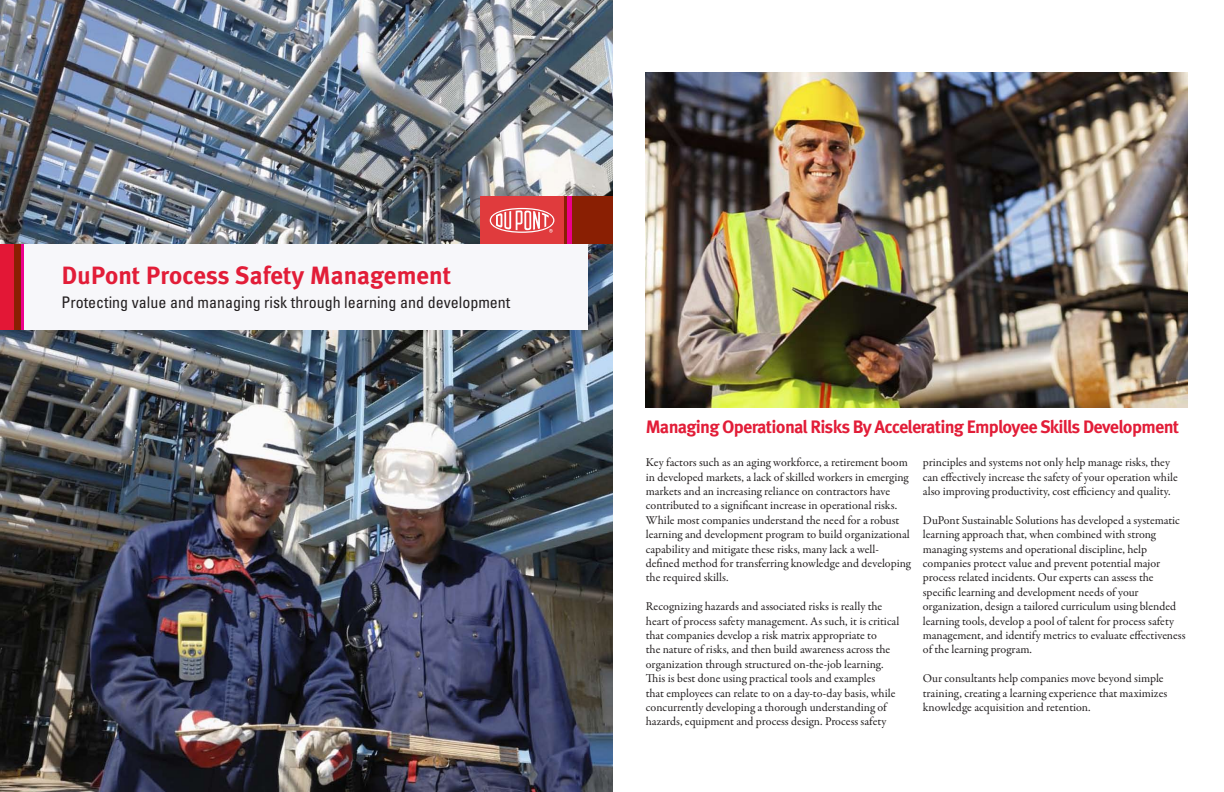
<style>
.page{position:relative;width:1224px;height:792px;background:#fff}
.page>*{position:absolute;margin:0;border:0;box-sizing:border-box;transform-origin:0 0}
.t1{font:700 25px "Meta Plus";color:#e21d38}
.t2{font:700 18px "Meta Pro";letter-spacing:-.04em;color:#e21d38}
.t3{font:condensed 16px "Univers LT Std";color:#231f20}
.t4{font:12px/14.4px "Garamond Premr Pro";color:#231f20}
</style>
<div class="page">
<img style="left:1px;top:0;width:612px;height:792px">
<div style="left:19px;top:244px;width:569px;height:86px;background:#f7f7fa"></div>
<div style="left:564px;top:196px;width:49px;height:48px;background:#8a1f03"></div>
<div style="left:481px;top:196px;width:83px;height:48px;background:#e03b3d"></div>
<svg style="left:490px;top:208px;width:64px;height:25px"></svg>
<div style="left:567px;top:196px;width:5px;height:48px;background:#ed008c"></div>
<hr style="left:21px;top:244px;width:3px;height:86px;background:#ed008c">
<div style="left:14px;top:244px;width:7px;height:86px;background:#8a1f03"></div>
<div style="left:0;top:244px;width:14px;height:86px;background:#e31736"></div>
<img style="left:646px;top:72px;width:541px;height:336px">
<h1 class="t1" style="left:62px;top:261px;width:391px">DuPont Process Safety Management</h1>
<h3 class="t3" style="left:62px;top:292px;width:450px">Protecting value and managing risk through learning and development</h3>
<h2 class="t2" style="left:646px;top:415px;width:535px">Managing Operational Risks By Accelerating Employee Skills Development</h2>
<p class="t4" style="left:646px;top:456px;width:266px">Key factors such as an aging workforce, a retirement boom in developed markets, a lack of skilled workers in emerging markets and an increasing reliance on contractors have contributed to a significant increase in operational risks.<br>While most companies understand the need for a robust learning and development program to build organizational capability and mitigate these risks, many lack a well&shy;defined method for transferring knowledge and developing the required skills.</p>
<p class="t4" style="left:646px;top:600px;width:255px">Recognizing hazards and associated risks is really the heart of process safety management. As such, it is critical that companies develop a risk matrix appropriate to<br>the nature of risks, and then build awareness across the organization through structured on-the-job learning.<br>This is best done using practical tools and examples<br>that employees can relate to on a day-to-day basis, while concurrently developing a thorough understanding of hazards, equipment and process design. Process safety</p>
<p class="t4" style="left:923px;top:456px;width:256px">principles and systems not only help manage risks, they can effectively increase the safety of your operation while also improving productivity, cost efficiency and quality.</p>
<p class="t4" style="left:923px;top:513px;width:264px">DuPont Sustainable Solutions has developed a systematic learning approach that, when combined with strong managing systems and operational discipline, help companies protect value and prevent potential major process related incidents. Our experts can assess the specific learning and development needs of your organization, design a tailored curriculum using blended learning tools, develop a pool of talent for process safety management, and identify metrics to evaluate effectiveness of the learning program.</p>
<p class="t4" style="left:923px;top:672px;width:246px">Our consultants help companies move beyond simple training, creating a learning experience that maximizes knowledge acquisition and retention.</p>
</div>
